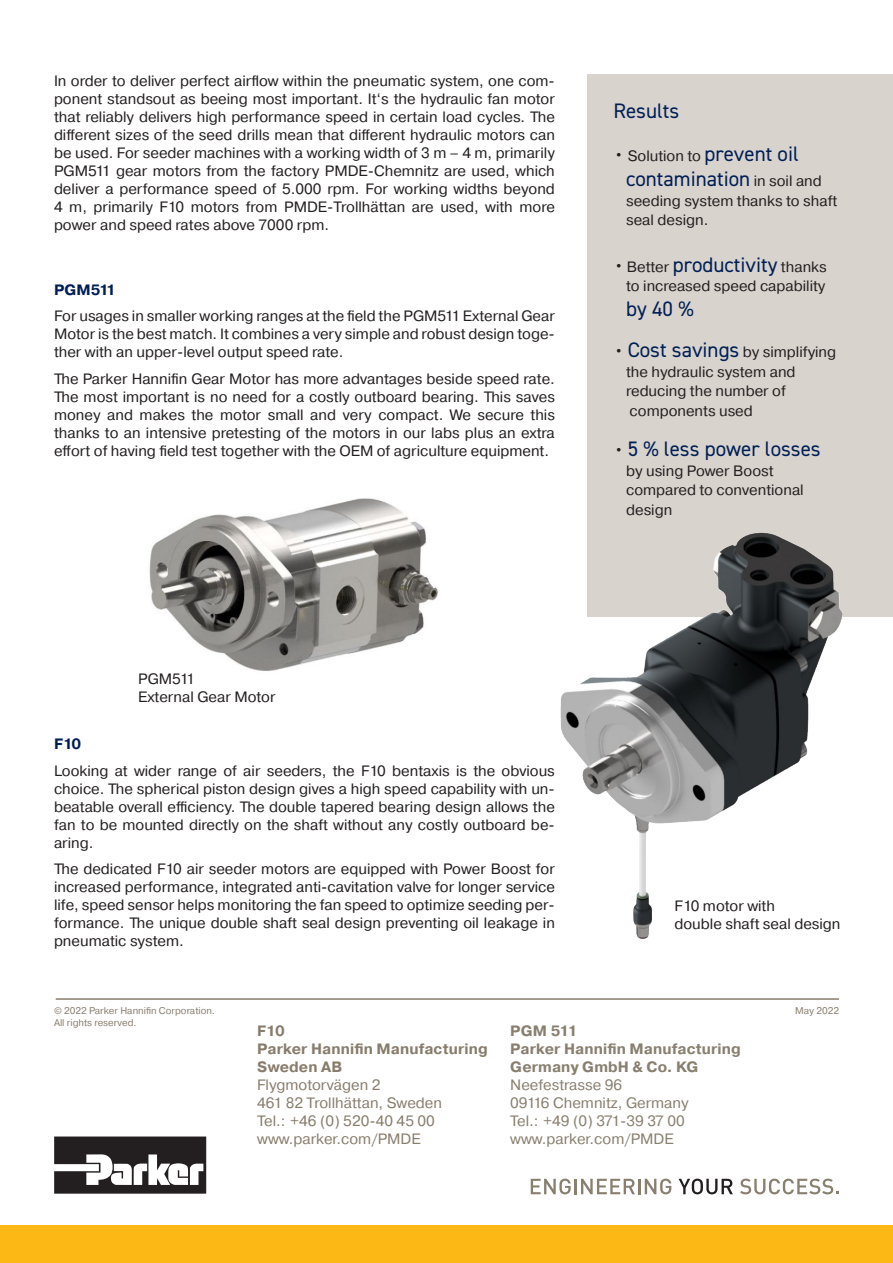
<style>
.page{position:relative;width:893px;height:1263px;background:#fff}
.page>*{position:absolute;margin:0;border:0;box-sizing:border-box;transform-origin:0 0}
.t1{font:21px "DIN2014";color:#001f56}
.t2{font:15px/18px "Pragmatica";color:#231f20;text-align:justify}
.Headcontact{font:15px/18px "Pragmatica";color:#887d6c}
.Headcontact-2{font:15px/18px "Pragmatica";color:#887f6f}
.Headcontact-3{font:700 15px/18px "Pragmatica";letter-spacing:.005em;color:#887f6f}
.Headcontact-4{font:700 15px/18px "Pragmatica";letter-spacing:.005em;color:#887d6c}
.t3{font:700 15px "Pragmatica";letter-spacing:.005em;color:#001f56}
.Copright{font:9.75px "Pragmatica";color:#887f6f}
.s1{font-size:18px}
.s2{font-family:"DIN2014";font-size:21px;color:#001f56}
.s3{font-family:"Pragmatica";font-size:15px;color:#231f20}
.s4{font-family:"Pragmatica";font-size:18px;color:#231f20}
</style>
<div class="page">
<div style="left:0;top:1225px;width:893px;height:38px;background:#fcb814"></div>
<div style="left:588px;top:74px;width:305px;height:543px;background:#d8d3cc"></div>
<img style="left:560px;top:509px;width:283px;height:430px">
<img style="left:149px;top:498px;width:290px;height:173px">
<svg style="left:54px;top:1136px;width:152px;height:58px"></svg>
<svg style="left:531px;top:1178px;width:40px;height:16px"></svg>
<hr style="left:574px;top:1179px;width:3px;height:15px;background:#887f6f">
<svg style="left:581px;top:1178px;width:90px;height:16px"></svg>
<svg style="left:679px;top:1178px;width:54px;height:16px"></svg>
<svg style="left:740px;top:1178px;width:99px;height:16px"></svg>
<hr style="left:56px;top:998px;width:783px;height:2px;background:#887d6c">
<p class="t2" style="left:54px;top:72px;width:502px">In order to deliver perfect airflow within the pneumatic system, one com&shy;ponent standsout as beeing most important. It‘s the hydraulic fan motor that reliably delivers high performance speed in certain load cycles. The different sizes of the seed drills mean that different hydraulic motors can be used. For seeder machines with a working width of 3 m – 4 m, primarily PGM511 gear motors from the factory PMDE-Chemnitz are used, which deliver a performance speed of 5.000 rpm. For working widths beyond 4 m, primarily F10 motors from PMDE-Trollhättan are used, with more power and speed rates above 7000 rpm.</p>
<p class="t3" style="left:54px;top:280px;width:63px">PGM511</p>
<p class="t2" style="left:54px;top:307px;width:502px">For usages in smaller working ranges at the field the PGM511 External Gear Motor is the best match. It combines a very simple and robust design toge&shy;ther with an upper-level output speed rate.</p>
<p class="t2" style="left:54px;top:370px;width:502px">The Parker Hannifin Gear Motor has more advantages beside speed rate.<br>The most important is no need for a costly outboard bearing. This saves money and makes the motor small and very compact. We secure this thanks to an intensive pretesting of the motors in our labs plus an extra effort of having field test together with the OEM of agriculture equipment.</p>
<p class="t1" style="left:613px;top:98px;width:67px">Results</p>
<p class="t2" style="left:613px;top:147px;width:187px"><span class="s1">•</span> Solution to <span class="s2">prevent oil</span></p>
<p class="t1" style="left:626px;top:166px;width:197px">contamination <span class="s3">in soil and</span></p>
<p class="t2" style="left:626px;top:191px;width:213px;line-height:19.5px">seeding system thanks to shaft seal design.</p>
<p class="t2" style="left:613px;top:257px;width:215px;line-height:19.5px;text-align:right"><span class="s1">•</span> Better <span class="s2">productivity</span> thanks to increased speed capability</p>
<p class="t1" style="left:626px;top:296px;width:69px">by 40 %</p>
<p class="t2" style="left:626px;top:343px;width:212px;line-height:19.5px;text-align:left;text-indent:-13px"><span class="s1">•</span> <span class="s2">Cost savings</span> by simplifying the hydraulic system and reducing the number of components used</p>
<p class="t1" style="left:613px;top:436px;width:209px"><span class="s4">•</span> 5 % less power losses</p>
<p class="t2" style="left:626px;top:461px;width:179px;line-height:19.5px;text-align:left">by using Power Boost compared to conventional design</p>
<p class="t2" style="left:138px;top:670px;width:139px">PGM511<br>External Gear Motor</p>
<p class="t3" style="left:54px;top:734px;width:29px">F10</p>
<p class="t2" style="left:54px;top:762px;width:502px">Looking at wider range of air seeders, the F10 bentaxis is the obvious choice. The spherical piston design gives a high speed capability with un&shy;beatable overall efficiency. The double tapered bearing design allows the fan to be mounted directly on the shaft without any costly outboard be&shy;aring.</p>
<p class="t2" style="left:54px;top:860px;width:502px">The dedicated F10 air seeder motors are equipped with Power Boost for increased performance, integrated anti-cavitation valve for longer service life, speed sensor helps monitoring the fan speed to optimize seeding per&shy;formance. The unique double shaft seal design preventing oil leakage in pneumatic system.</p>
<p class="t2" style="left:674px;top:897px;width:168px">F10 motor with<br>double shaft seal design</p>
<p class="Copright" style="left:54px;top:1005px;width:163px">© 2022 Parker Hannifin Corporation.</p>
<p class="Copright" style="left:795px;top:1005px;width:45px">May 2022</p>
<p class="Copright" style="left:54px;top:1017px;width:84px">All rights reserved.</p>
<p class="Headcontact-3" style="left:510px;top:1021px;width:69px">PGM 511</p>
<p class="Headcontact-3" style="left:510px;top:1039px;width:232px">Parker Hannifin Manufacturing<br>Germany GmbH &amp; Co. KG</p>
<p class="Headcontact-2" style="left:510px;top:1076px;width:113px">Neefestrasse 96</p>
<p class="Headcontact-2" style="left:510px;top:1094px;width:180px">09116 Chemnitz, Germany<br>Tel.: +49 (0) 371-39 37 00</p>
<p class="Headcontact-2" style="left:510px;top:1130px;width:165px">www.parker.com/PMDE</p>
<p class="Headcontact-4" style="left:257px;top:1021px;width:29px">F10</p>
<p class="Headcontact-4" style="left:257px;top:1039px;width:232px">Parker Hannifin Manufacturing<br>Sweden AB</p>
<p class="Headcontact" style="left:257px;top:1076px;width:125px">Flygmotorvägen 2</p>
<p class="Headcontact" style="left:257px;top:1094px;width:186px">461 82 Trollhättan, Sweden<br>Tel.: +46 (0) 520-40 45 00</p>
<p class="Headcontact" style="left:257px;top:1130px;width:165px">www.parker.com/PMDE</p>
</div>
